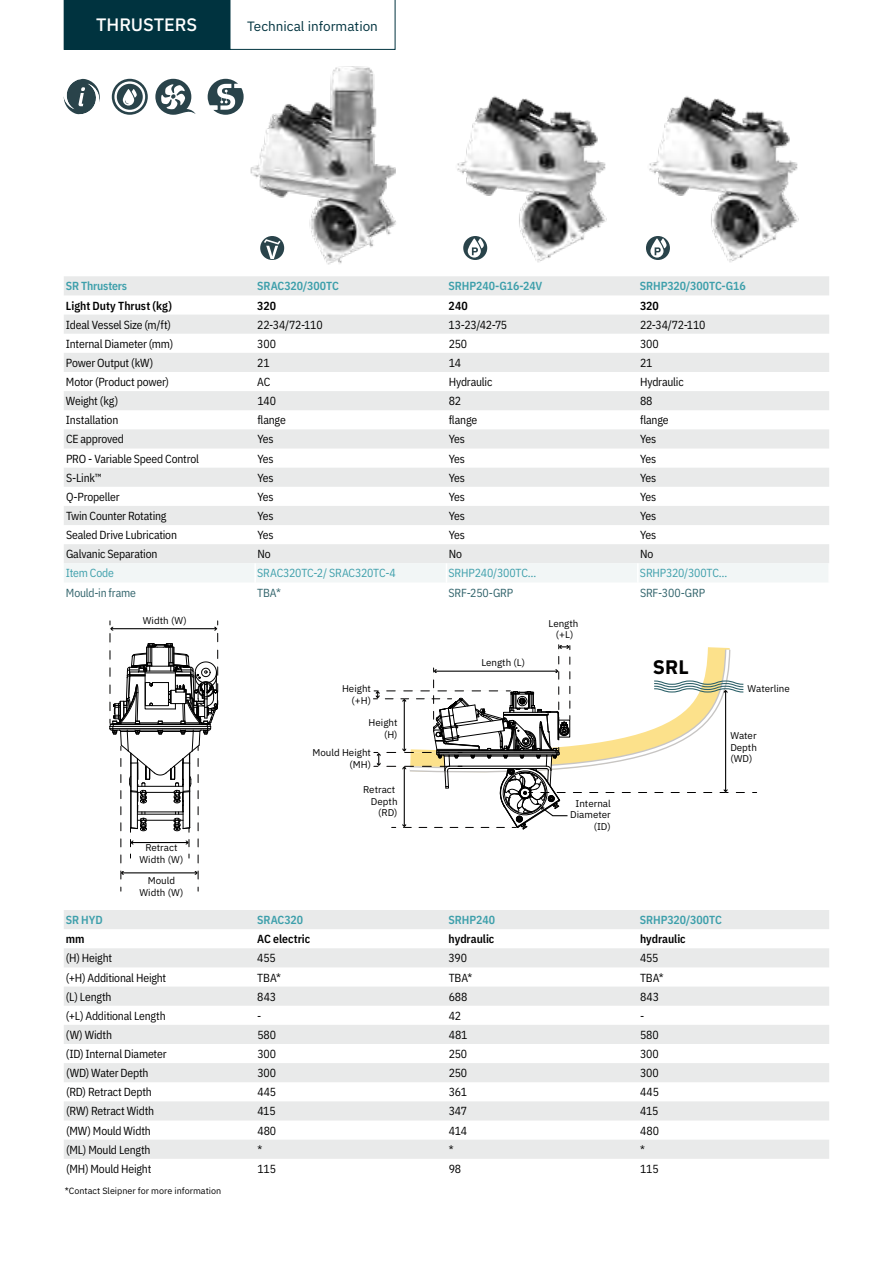
<style>
.page{position:relative;width:893px;height:1263px;background:#fff}
.page>*{position:absolute;margin:0;border:0;box-sizing:border-box;transform-origin:0 0}
.t1{font:700 19.65px "IBM Plex Sans";color:#010000}
.t2{font:500 18px "IBM Plex Sans";color:#fff}
.t3{font:13.5px "IBM Plex Sans";color:#00333f}
.t4{font:11.7px "IBM Plex Sans Cond";letter-spacing:-.015em;color:#000}
.t5{font:600 11.7px "IBM Plex Sans Cond";letter-spacing:-.01em;color:#3d9fab}
.t6{font:11.7px "IBM Plex Sans Cond";letter-spacing:-.015em;color:#3d9fab}
.t7{font:600 11.7px "IBM Plex Sans Cond";color:#000}
.t8{font:11.7px "IBM Plex Sans Cond";letter-spacing:-.015em;color:#2e6169}
.t9{font:9.75px/11.7px "IBM Plex Sans";color:#010000;text-align:right}
.t10{font:9px "IBM Plex Sans";color:#000}
</style>
<div class="page">
<svg style="left:64px;top:79px;width:36px;height:36px"></svg>
<svg style="left:112px;top:79px;width:36px;height:36px"></svg>
<svg style="left:114px;top:81px;width:31px;height:31px"></svg>
<svg style="left:155px;top:79px;width:41px;height:36px"></svg>
<svg style="left:208px;top:79px;width:30px;height:36px"></svg>
<img style="left:238px;top:66px;width:158px;height:199px">
<img style="left:457px;top:96px;width:150px;height:167px">
<img style="left:646px;top:96px;width:153px;height:167px">
<svg style="left:463px;top:236px;width:24px;height:24px"></svg>
<svg style="left:468px;top:238px;width:16px;height:20px"></svg>
<div style="left:646px;top:236px;width:24px;height:24px;background:#29434a;border-radius:50%"></div>
<svg style="left:650px;top:238px;width:16px;height:20px"></svg>
<div style="left:260px;top:236px;width:24px;height:24px;background:#29434a;border-radius:50%"></div>
<svg style="left:264px;top:239px;width:16px;height:20px"></svg>
<svg style="left:373px;top:644px;width:384px;height:185px"></svg>
<svg style="left:109px;top:621px;width:109px;height:270px"></svg>
<svg style="left:64px;top:276px;width:765px;height:287px;fill:#e9eaea"></svg>
<div style="left:64px;top:563px;width:764px;height:19px;background:#f2f6f6"></div>
<svg style="left:64px;top:910px;width:765px;height:249px;fill:#e9eaea"></svg>
<svg style="left:64px;top:0;width:331px;height:50px"></svg>
<h2 class="t2" style="left:96px;top:11px;width:103px">THRUSTERS</h2>
<p class="t3" style="left:247px;top:16px;width:132px">Technical information</p>
<p class="t5" style="left:66px;top:277px;width:63px">SR Thrusters</p>
<p class="t5" style="left:257px;top:277px;width:83px">SRAC320/300TC</p>
<p class="t5" style="left:449px;top:277px;width:95px">SRHP240-G16-24V</p>
<p class="t5" style="left:640px;top:277px;width:107px">SRHP320/300TC-G16</p>
<p class="t7" style="left:66px;top:296px;width:108px">Light Duty Thrust (kg)</p>
<p class="t7" style="left:257px;top:296px;width:20px">320</p>
<p class="t7" style="left:449px;top:296px;width:21px">240</p>
<p class="t7" style="left:640px;top:296px;width:20px">320</p>
<p class="t4" style="left:66px;top:315px;width:107px">Ideal Vessel Size (m/ft)</p>
<p class="t4" style="left:257px;top:315px;width:67px">22-34/72-110</p>
<p class="t4" style="left:449px;top:315px;width:60px">13-23/42-75</p>
<p class="t4" style="left:640px;top:315px;width:67px">22-34/72-110</p>
<p class="t4" style="left:66px;top:335px;width:109px">Internal Diameter (mm)</p>
<p class="t4" style="left:257px;top:335px;width:20px">300</p>
<p class="t4" style="left:449px;top:335px;width:20px">250</p>
<p class="t4" style="left:640px;top:335px;width:20px">300</p>
<p class="t4" style="left:66px;top:354px;width:89px">Power Output (kW)</p>
<p class="t4" style="left:257px;top:354px;width:14px">21</p>
<p class="t4" style="left:449px;top:354px;width:14px">14</p>
<p class="t4" style="left:640px;top:354px;width:14px">21</p>
<p class="t4" style="left:66px;top:373px;width:105px">Motor (Product power)</p>
<p class="t4" style="left:257px;top:373px;width:15px">AC</p>
<p class="t4" style="left:449px;top:373px;width:45px">Hydraulic</p>
<p class="t4" style="left:640px;top:373px;width:45px">Hydraulic</p>
<p class="t4" style="left:66px;top:392px;width:54px">Weight (kg)</p>
<p class="t4" style="left:257px;top:392px;width:20px">140</p>
<p class="t4" style="left:449px;top:392px;width:14px">82</p>
<p class="t4" style="left:640px;top:392px;width:14px">88</p>
<p class="t4" style="left:66px;top:411px;width:54px">Installation</p>
<p class="t4" style="left:257px;top:411px;width:30px">flange</p>
<p class="t4" style="left:449px;top:411px;width:30px">flange</p>
<p class="t4" style="left:640px;top:411px;width:30px">flange</p>
<p class="t4" style="left:66px;top:430px;width:60px">CE approved</p>
<p class="t4" style="left:257px;top:430px;width:18px">Yes</p>
<p class="t4" style="left:449px;top:430px;width:18px">Yes</p>
<p class="t4" style="left:640px;top:430px;width:18px">Yes</p>
<p class="t4" style="left:66px;top:449px;width:135px">PRO - Variable Speed Control</p>
<p class="t4" style="left:257px;top:449px;width:18px">Yes</p>
<p class="t4" style="left:449px;top:449px;width:18px">Yes</p>
<p class="t4" style="left:640px;top:449px;width:18px">Yes</p>
<p class="t4" style="left:66px;top:469px;width:37px">S-Link™</p>
<p class="t4" style="left:257px;top:469px;width:18px">Yes</p>
<p class="t4" style="left:449px;top:469px;width:18px">Yes</p>
<p class="t4" style="left:640px;top:469px;width:18px">Yes</p>
<p class="t4" style="left:66px;top:488px;width:55px">Q-Propeller</p>
<p class="t4" style="left:257px;top:488px;width:18px">Yes</p>
<p class="t4" style="left:449px;top:488px;width:18px">Yes</p>
<p class="t4" style="left:640px;top:488px;width:18px">Yes</p>
<p class="t4" style="left:66px;top:507px;width:102px">Twin Counter Rotating</p>
<p class="t4" style="left:257px;top:507px;width:18px">Yes</p>
<p class="t4" style="left:449px;top:507px;width:18px">Yes</p>
<p class="t4" style="left:640px;top:507px;width:18px">Yes</p>
<p class="t4" style="left:66px;top:526px;width:112px">Sealed Drive Lubrication</p>
<p class="t4" style="left:257px;top:526px;width:18px">Yes</p>
<p class="t4" style="left:449px;top:526px;width:18px">Yes</p>
<p class="t4" style="left:640px;top:526px;width:18px">Yes</p>
<p class="t4" style="left:66px;top:545px;width:93px">Galvanic Separation</p>
<p class="t4" style="left:257px;top:545px;width:15px">No</p>
<p class="t4" style="left:449px;top:545px;width:15px">No</p>
<p class="t4" style="left:640px;top:545px;width:15px">No</p>
<p class="t6" style="left:66px;top:564px;width:50px">Item Code</p>
<p class="t6" style="left:257px;top:564px;width:140px">SRAC320TC-2/ SRAC320TC-4</p>
<p class="t6" style="left:449px;top:564px;width:89px">SRHP240/300TC…</p>
<p class="t6" style="left:640px;top:564px;width:89px">SRHP320/300TC…</p>
<p class="t8" style="left:66px;top:583px;width:72px">Mould-in frame</p>
<p class="t8" style="left:257px;top:583px;width:25px">TBA*</p>
<p class="t8" style="left:449px;top:583px;width:66px">SRF-250-GRP</p>
<p class="t8" style="left:640px;top:583px;width:67px">SRF-300-GRP</p>
<p class="t9" style="left:143px;top:614px;width:45px">Width (W)</p>
<p class="t9" style="left:140px;top:841px;width:45px;text-align:center">Retract<br>Width (W)</p>
<p class="t9" style="left:140px;top:874px;width:45px;text-align:center">Mould<br>Width (W)</p>
<p class="t9" style="left:342px;top:682px;width:30px">Height (+H)</p>
<p class="t9" style="left:369px;top:716px;width:30px">Height (H)</p>
<p class="t9" style="left:312px;top:746px;width:60px">Mould Height (MH)</p>
<p class="t9" style="left:363px;top:783px;width:36px">Retract<br>Depth (RD)</p>
<p class="t9" style="left:548px;top:616px;width:31px;text-align:center">Length (+L)</p>
<p class="t9" style="left:481px;top:656px;width:45px">Length (L)</p>
<h1 class="t1" style="left:653px;top:651px;width:37px">SRL</h1>
<p class="t9" style="left:570px;top:796px;width:42px">Internal<br>Diameter (ID)</p>
<p class="t5" style="left:66px;top:911px;width:38px">SR HYD</p>
<p class="t5" style="left:257px;top:911px;width:47px">SRAC320</p>
<p class="t5" style="left:449px;top:911px;width:48px">SRHP240</p>
<p class="t5" style="left:640px;top:911px;width:83px">SRHP320/300TC</p>
<p class="t7" style="left:66px;top:930px;width:20px">mm</p>
<p class="t7" style="left:257px;top:930px;width:54px">AC electric</p>
<p class="t7" style="left:449px;top:930px;width:47px">hydraulic</p>
<p class="t7" style="left:640px;top:930px;width:47px">hydraulic</p>
<p class="t4" style="left:66px;top:949px;width:48px">(H) Height</p>
<p class="t4" style="left:257px;top:949px;width:20px">455</p>
<p class="t4" style="left:449px;top:949px;width:20px">390</p>
<p class="t4" style="left:640px;top:949px;width:20px">455</p>
<p class="t4" style="left:66px;top:968px;width:102px">(+H) Additional Height</p>
<p class="t4" style="left:257px;top:968px;width:25px">TBA*</p>
<p class="t4" style="left:449px;top:968px;width:25px">TBA*</p>
<p class="t4" style="left:640px;top:968px;width:25px">TBA*</p>
<p class="t4" style="left:66px;top:987px;width:47px">(L) Length</p>
<p class="t4" style="left:257px;top:987px;width:20px">843</p>
<p class="t4" style="left:449px;top:987px;width:20px">688</p>
<p class="t4" style="left:640px;top:987px;width:20px">843</p>
<p class="t4" style="left:66px;top:1007px;width:101px">(+L) Additional Length</p>
<p class="t4" style="left:257px;top:1007px;width:6px">-</p>
<p class="t4" style="left:449px;top:1007px;width:14px">42</p>
<p class="t4" style="left:640px;top:1007px;width:6px">-</p>
<p class="t4" style="left:66px;top:1026px;width:48px">(W) Width</p>
<p class="t4" style="left:257px;top:1026px;width:20px">580</p>
<p class="t4" style="left:449px;top:1026px;width:20px">481</p>
<p class="t4" style="left:640px;top:1026px;width:20px">580</p>
<p class="t4" style="left:66px;top:1045px;width:102px">(ID) Internal Diameter</p>
<p class="t4" style="left:257px;top:1045px;width:20px">300</p>
<p class="t4" style="left:449px;top:1045px;width:20px">250</p>
<p class="t4" style="left:640px;top:1045px;width:20px">300</p>
<p class="t4" style="left:66px;top:1064px;width:84px">(WD) Water Depth</p>
<p class="t4" style="left:257px;top:1064px;width:20px">300</p>
<p class="t4" style="left:449px;top:1064px;width:20px">250</p>
<p class="t4" style="left:640px;top:1064px;width:20px">300</p>
<p class="t4" style="left:66px;top:1083px;width:87px">(RD) Retract Depth</p>
<p class="t4" style="left:257px;top:1083px;width:20px">445</p>
<p class="t4" style="left:449px;top:1083px;width:20px">361</p>
<p class="t4" style="left:640px;top:1083px;width:20px">445</p>
<p class="t4" style="left:66px;top:1102px;width:90px">(RW) Retract Width</p>
<p class="t4" style="left:257px;top:1102px;width:20px">415</p>
<p class="t4" style="left:449px;top:1102px;width:20px">347</p>
<p class="t4" style="left:640px;top:1102px;width:20px">415</p>
<p class="t4" style="left:66px;top:1121px;width:86px">(MW) Mould Width</p>
<p class="t4" style="left:257px;top:1121px;width:20px">480</p>
<p class="t4" style="left:449px;top:1121px;width:20px">414</p>
<p class="t4" style="left:640px;top:1121px;width:20px">480</p>
<p class="t4" style="left:66px;top:1140px;width:86px">(ML) Mould Length</p>
<p class="t4" style="left:257px;top:1140px;width:6px">*</p>
<p class="t4" style="left:449px;top:1140px;width:6px">*</p>
<p class="t4" style="left:640px;top:1140px;width:6px">*</p>
<p class="t4" style="left:66px;top:1160px;width:87px">(MH) Mould Height</p>
<p class="t4" style="left:257px;top:1160px;width:20px">115</p>
<p class="t4" style="left:449px;top:1160px;width:14px">98</p>
<p class="t4" style="left:640px;top:1160px;width:20px">115</p>
<p class="t10" style="left:65px;top:1184px;width:158px">*Contact Sleipner for more information</p>
<p class="t9" style="left:747px;top:682px;width:44px">Waterline</p>
<p class="t9" style="left:730px;top:729px;width:28px;text-align:justify">Water Depth (WD)</p>
</div>
